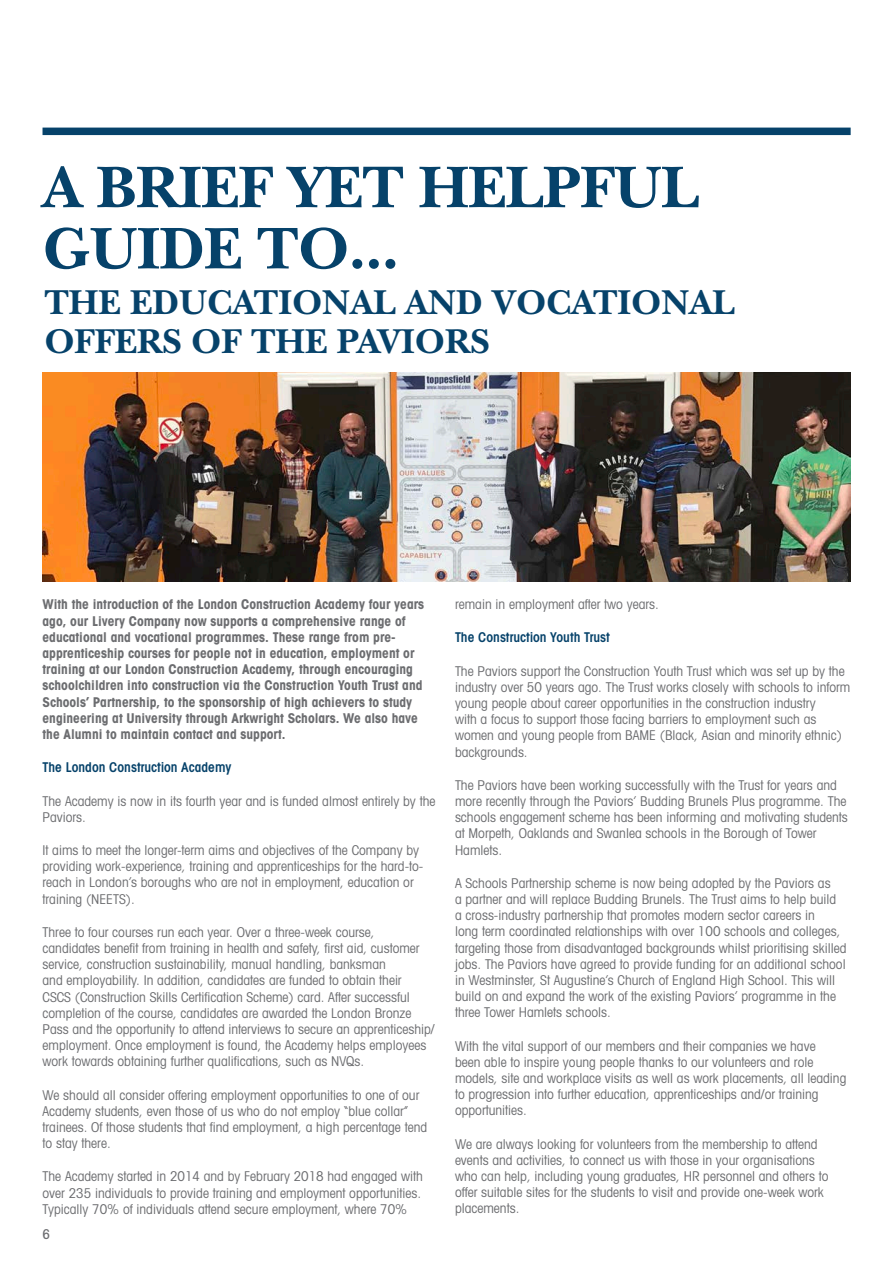
<style>
.page{position:relative;width:893px;height:1263px;background:#fff}
.page>*{position:absolute;margin:0;border:0;box-sizing:border-box;transform-origin:0 0}
.Headers_40pt{font:61.2px/61.2px "New Baskerville Bold SC";letter-spacing:-.01em;color:#06426a}
.Headers{font:36px/39px "New Baskerville Bold SC";color:#06426a}
.BODY{font:condensed 13.5px/16.2px "Avant Garde";color:#6c6d70}
.BODY-2{font:700 condensed 13.5px/16.2px "Avant Garde";color:#6c6d70}
.BODY-3{font:600 condensed 13.5px "Avant Garde";color:#06426a}
.t1{font:500 condensed 13.5px "Avant Garde";color:#6c6d70}
</style>
<div class="page">
<div style="left:43px;top:128px;width:808px;height:7px;background:#06426a"></div>
<img style="left:43px;top:373px;width:807px;height:208px">
<p class="Headers_40pt" style="left:43px;top:158px;width:658px">A BRIEF YET HELPFUL<br>GUIDE TO...</p>
<p class="Headers" style="left:44px;top:283px;width:692px">THE EDUCATIONAL AND VOCATIONAL<br>OFFERS OF THE PAVIORS</p>
<p class="BODY-2" style="left:43px;top:596px;width:383px">With the introduction of the London Construction Academy four years ago, our Livery Company now supports a comprehensive range of educational and vocational programmes. These range from pre&shy;apprenticeship courses for people not in education, employment or training at our London Construction Academy, through encouraging schoolchildren into construction via the Construction Youth Trust and Schools’ Partnership, to the sponsorship of high achievers to study engineering at University through Arkwright Scholars. We also have the Alumni to maintain contact and support.</p>
<p class="BODY-3" style="left:43px;top:759px;width:190px">The London Construction Academy</p>
<p class="BODY" style="left:43px;top:792px;width:394px">The Academy is now in its fourth year and is funded almost entirely by the<br>Paviors.</p>
<p class="BODY" style="left:43px;top:842px;width:382px">It aims to meet the longer-term aims and objectives of the Company by providing work-experience, training and apprenticeships for the hard-to&shy;reach in London’s boroughs who are not in employment, education or training (NEETS).</p>
<p class="BODY" style="left:43px;top:923px;width:394px">Three to four courses run each year. Over a three-week course, candidates benefit from training in health and safety, first aid, customer service, construction sustainability, manual handling, banksman<br>and employability. In addition, candidates are funded to obtain their<br>CSCS (Construction Skills Certification Scheme) card. After successful completion of the course, candidates are awarded the London Bronze Pass and the opportunity to attend interviews to secure an apprenticeship/ employment. Once employment is found, the Academy helps employees work towards obtaining further qualifications, such as NVQs.</p>
<p class="BODY" style="left:43px;top:1086px;width:386px">We should all consider offering employment opportunities to one of our Academy students, even those of us who do not employ “blue collar” trainees. Of those students that find employment, a high percentage tend to stay there.</p>
<p class="BODY" style="left:43px;top:1168px;width:382px;text-align:justify">The Academy started in 2014 and by February 2018 had engaged with over 235 individuals to provide training and employment opportunities.<br>Typically 70% of individuals attend secure employment, where 70%</p>
<p class="t1" style="left:42px;top:1225px;width:9px">6</p>
<p class="BODY" style="left:455px;top:596px;width:205px">remain in employment after two years.</p>
<p class="BODY-3" style="left:455px;top:629px;width:156px">The Construction Youth Trust</p>
<p class="BODY" style="left:455px;top:662px;width:397px">The Paviors support the Construction Youth Trust which was set up by the industry over 50 years ago. The Trust works closely with schools to inform young people about career opportunities in the construction industry<br>with a focus to support those facing barriers to employment such as women and young people from BAME (Black, Asian and minority ethnic) backgrounds.</p>
<p class="BODY" style="left:455px;top:776px;width:394px">The Paviors have been working successfully with the Trust for years and more recently through the Paviors’ Budding Brunels Plus programme. The schools engagement scheme has been informing and motivating students at Morpeth, Oaklands and Swanlea schools in the Borough of Tower Hamlets.</p>
<p class="BODY" style="left:455px;top:874px;width:393px">A Schools Partnership scheme is now being adopted by the Paviors as<br>a partner and will replace Budding Brunels. The Trust aims to help build<br>a cross-industry partnership that promotes modern sector careers in<br>long term coordinated relationships with over 100 schools and colleges, targeting those from disadvantaged backgrounds whilst prioritising skilled jobs. The Paviors have agreed to provide funding for an additional school in Westminster, St Augustine’s Church of England High School. This will build on and expand the work of the existing Paviors’ programme in the three Tower Hamlets schools.</p>
<p class="BODY" style="left:455px;top:1037px;width:393px">With the vital support of our members and their companies we have<br>been able to inspire young people thanks to our volunteers and role models, site and workplace visits as well as work placements, all leading to progression into further education, apprenticeships and/or training opportunities.</p>
<p class="BODY" style="left:455px;top:1135px;width:375px">We are always looking for volunteers from the membership to attend events and activities, to connect us with those in your organisations who can help, including young graduates, HR personnel and others to offer suitable sites for the students to visit and provide one-week work placements.</p>
</div>
